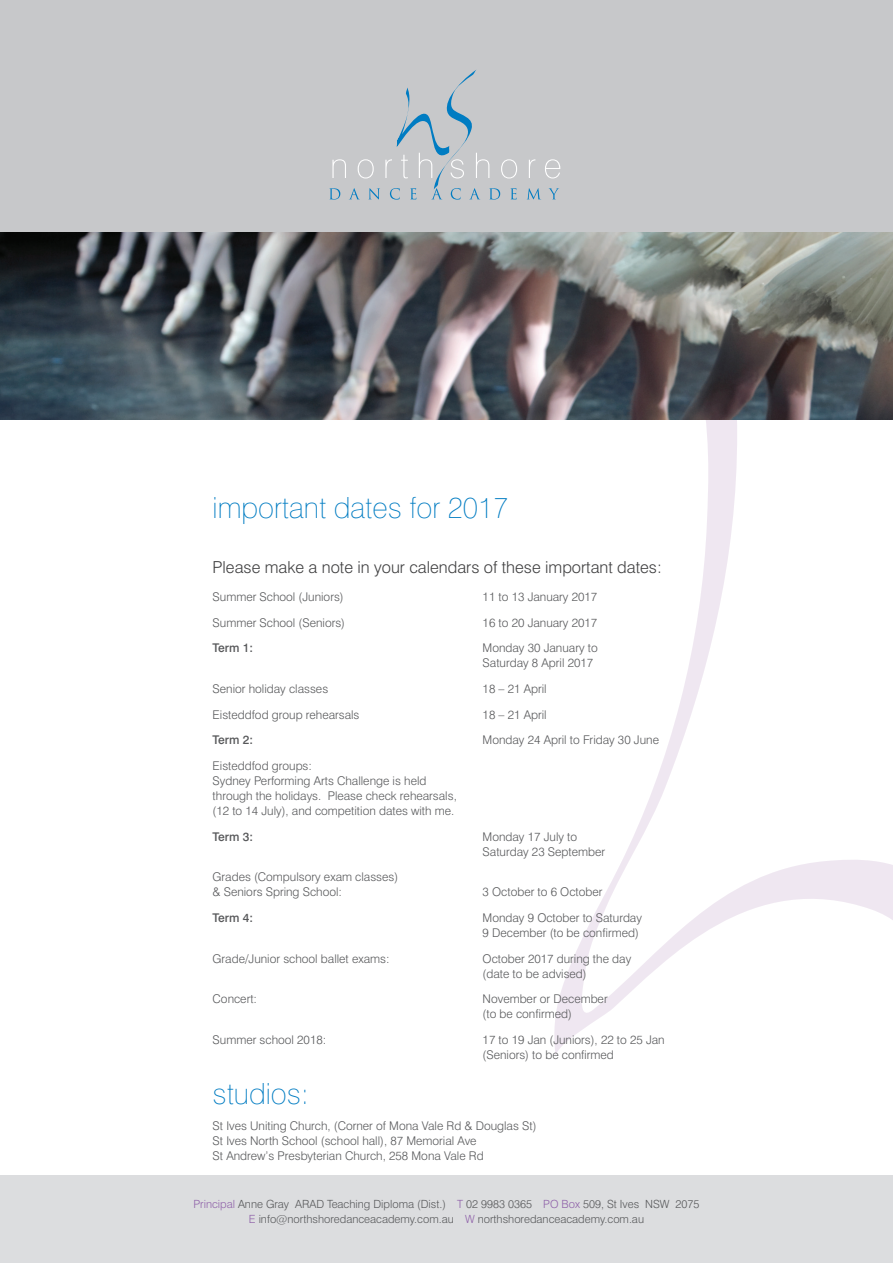
<style>
.page{position:relative;width:893px;height:1263px;background:#fff}
.page>*{position:absolute;margin:0;border:0;box-sizing:border-box;transform-origin:0 0}
.t1{font:100 29.25px "Swiss 721 BT";color:#007cc2}
.t2{font:300 16.5px "Swiss 721 BT";color:#3e3e3f}
.t3{font:300 12px/15px "Swiss 721 BT";color:#57585a}
.t4{font:500 12px "Swiss 721 BT";color:#57585a}
.t5{font:300 11.25px/15px "Swiss 721 BT";color:#57585a;text-align:center}
.s1{color:#8f61a9}
</style>
<div class="page">
<div style="left:0;top:1175px;width:893px;height:88px;background:#dcdddf"></div>
<svg style="left:292px;top:419px;width:601px;height:636px"></svg>
<img style="left:0;top:231px;width:893px;height:188px">
<div style="left:0;top:0;width:893px;height:231px;background:#c7c8ca"></div>
<svg style="left:527px;top:188px;width:13px;height:11px"></svg>
<svg style="left:549px;top:188px;width:10px;height:11px"></svg>
<svg style="left:529px;top:159px;width:6px;height:19px"></svg>
<svg style="left:545px;top:159px;width:15px;height:19px"></svg>
<svg style="left:329px;top:70px;width:188px;height:130px"></svg>
<h1 class="t1" style="left:213px;top:490px;width:297px">important dates for 2017</h1>
<h2 class="t2" style="left:213px;top:557px;width:451px">Please make a note in your calendars of these important dates:</h2>
<p class="t3" style="left:213px;top:589px;width:133px">Summer School (Juniors)</p>
<p class="t3" style="left:483px;top:589px;width:116px">11 to 13 January 2017</p>
<p class="t3" style="left:213px;top:615px;width:134px">Summer School (Seniors)</p>
<p class="t3" style="left:483px;top:615px;width:116px">16 to 20 January 2017</p>
<p class="t4" style="left:213px;top:641px;width:42px">Term 1:</p>
<p class="t3" style="left:483px;top:640px;width:117px">Monday 30 January to<br>Saturday 8 April 2017</p>
<p class="t3" style="left:213px;top:681px;width:117px">Senior holiday classes</p>
<p class="t3" style="left:483px;top:681px;width:66px">18 – 21 April</p>
<p class="t3" style="left:213px;top:707px;width:148px">Eisteddfod group rehearsals</p>
<p class="t3" style="left:483px;top:707px;width:66px">18 – 21 April</p>
<p class="t4" style="left:213px;top:733px;width:42px">Term 2:</p>
<p class="t3" style="left:483px;top:732px;width:178px">Monday 24 April to Friday 30 June</p>
<p class="t3" style="left:213px;top:758px;width:246px">Eisteddfod groups:<br>Sydney Performing Arts Challenge is held through the holidays. Please check rehearsals, (12 to 14 July), and competition dates with me.</p>
<p class="t4" style="left:213px;top:829px;width:42px">Term 3:</p>
<p class="t3" style="left:483px;top:829px;width:124px">Monday 17 July to<br>Saturday 23 September</p>
<p class="t3" style="left:213px;top:869px;width:187px">Grades (Compulsory exam classes) &amp; Seniors Spring School:</p>
<p class="t3" style="left:483px;top:884px;width:121px">3 October to 6 October</p>
<p class="t4" style="left:213px;top:910px;width:42px">Term 4:</p>
<p class="t3" style="left:483px;top:910px;width:161px">Monday 9 October to Saturday<br>9 December (to be confirmed)</p>
<p class="t3" style="left:213px;top:951px;width:178px">Grade/Junior school ballet exams:</p>
<p class="t3" style="left:483px;top:951px;width:150px">October 2017 during the day (date to be advised)</p>
<p class="t3" style="left:213px;top:991px;width:46px">Concert:</p>
<p class="t3" style="left:483px;top:991px;width:127px">November or December (to be confirmed)</p>
<p class="t3" style="left:213px;top:1032px;width:115px">Summer school 2018:</p>
<p class="t3" style="left:483px;top:1032px;width:184px">17 to 19 Jan (Juniors), 22 to 25 Jan (Seniors) to be confirmed</p>
<h1 class="t1" style="left:213px;top:1076px;width:98px">studios:</h1>
<p class="t3" style="left:213px;top:1118px;width:325px">St Ives Uniting Church, (Corner of Mona Vale Rd &amp; Douglas St)<br>St Ives North School (school hall), 87 Memorial Ave<br>St Andrew’s Presbyterian Church, 258 Mona Vale Rd</p>
<p class="t5" style="left:193px;top:1196px;width:508px"><span class="s1">Principal</span> Anne Gray ARAD Teaching Diploma (Dist.) <span class="s1">T</span> 02 9983 0365 <span class="s1">PO Box</span> 509, St Ives NSW 2075<br><span class="s1">E</span> info@northshoredanceacademy.com.au <span class="s1">W</span> northshoredanceacademy.com.au</p>
</div>
